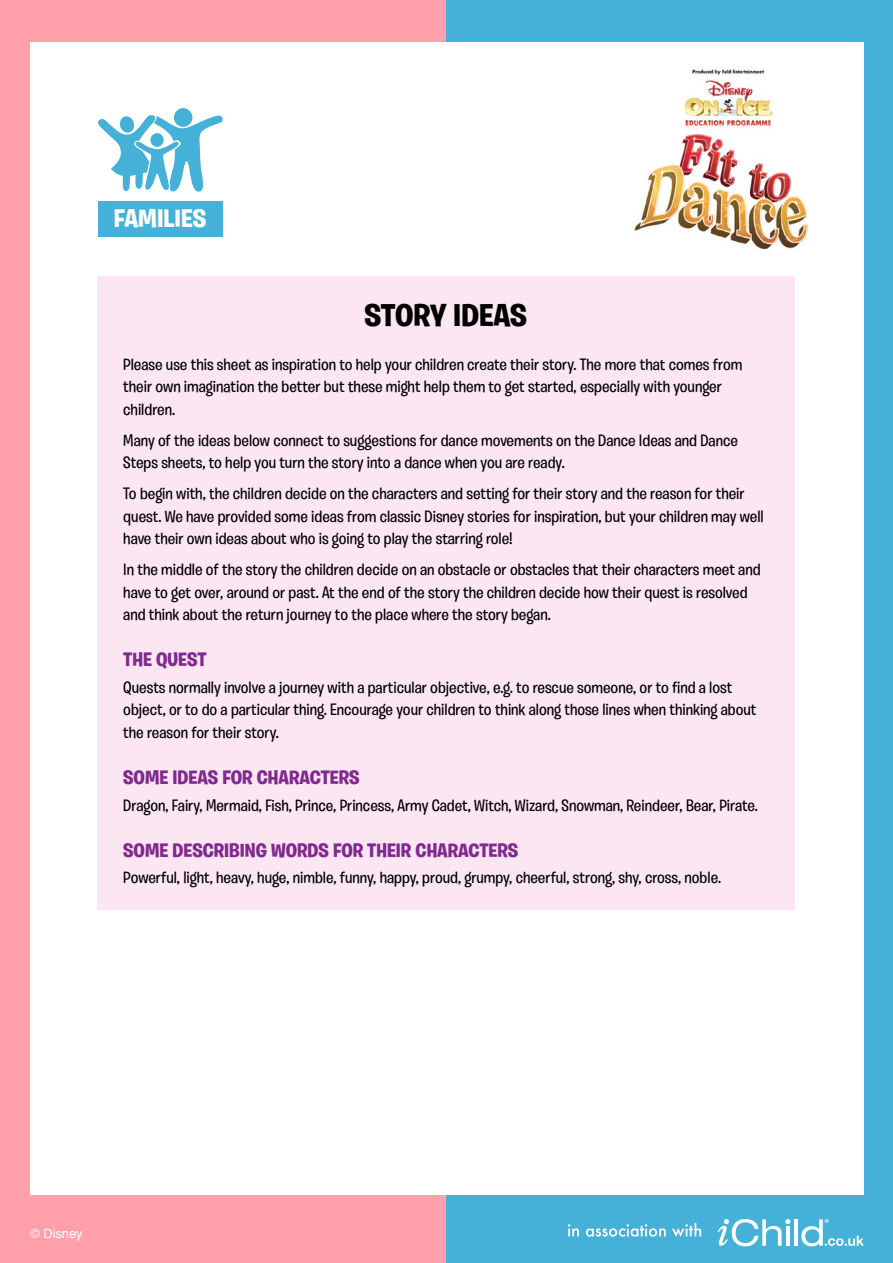
<style>
.page{position:relative;width:893px;height:1263px;background:#ffa0ab}
.page>*{position:absolute;margin:0;border:0;box-sizing:border-box;transform-origin:0 0}
.t1{font:700 31.5px "Burbank Big";letter-spacing:-.005em;color:#000}
.t2{font:700 25.5px "Burbank Big";color:#fff}
.t3{font:700 19.5px "Burbank Big";color:#802990}
.t4{font:500 16.5px/22.5px "Burbank Big";color:#000}
.t5{font:12.75px "Helvetica";color:#fff}
</style>
<div class="page">
<div style="left:446px;top:0;width:447px;height:1263px;background:#45b1d9"></div>
<div style="left:30px;top:43px;width:833px;height:1152px;background:#fff"></div>
<img style="left:634px;top:69px;width:175px;height:180px">
<svg style="left:568px;top:1224px;width:11px;height:12px"></svg>
<svg style="left:586px;top:1224px;width:80px;height:12px"></svg>
<svg style="left:672px;top:1223px;width:29px;height:14px"></svg>
<hr style="left:794px;top:1219px;width:4px;height:27px;background:#fff">
<svg style="left:717px;top:1219px;width:73px;height:27px"></svg>
<svg style="left:801px;top:1219px;width:63px;height:27px"></svg>
<div style="left:174px;top:108px;width:18px;height:19px;background:#45b1d9;border-radius:50%"></div>
<svg style="left:98px;top:112px;width:125px;height:80px"></svg>
<div style="left:98px;top:201px;width:124px;height:36px;background:#45b1d9"></div>
<div style="left:98px;top:276px;width:697px;height:634px;background:#fce6f2"></div>
<h2 class="t2" style="left:114px;top:203px;width:94px">FAMILIES</h2>
<h1 class="t1" style="left:364px;top:296px;width:164px">STORY IDEAS</h1>
<p class="t4" style="left:123px;top:353px;width:620px">Please use this sheet as inspiration to help your children create their story. The more that comes from their own imagination the better but these might help them to get started, especially with younger children.</p>
<p class="t4" style="left:123px;top:429px;width:616px">Many of the ideas below connect to suggestions for dance movements on the Dance Ideas and Dance<br>Steps sheets, to help you turn the story into a dance when you are ready.</p>
<p class="t4" style="left:123px;top:482px;width:642px">To begin with, the children decide on the characters and setting for their story and the reason for their quest. We have provided some ideas from classic Disney stories for inspiration, but your children may well have their own ideas about who is going to play the starring role!</p>
<p class="t4" style="left:123px;top:558px;width:639px">In the middle of the story the children decide on an obstacle or obstacles that their characters meet and have to get over, around or past. At the end of the story the children decide how their quest is resolved and think about the return journey to the place where the story began.</p>
<p class="t3" style="left:123px;top:648px;width:85px">THE QUEST</p>
<p class="t4" style="left:123px;top:676px;width:635px">Quests normally involve a journey with a particular objective, e.g. to rescue someone, or to find a lost object, or to do a particular thing. Encourage your children to think along those lines when thinking about the reason for their story.</p>
<p class="t3" style="left:123px;top:765px;width:238px">SOME IDEAS FOR CHARACTERS</p>
<p class="t4" style="left:123px;top:794px;width:636px">Dragon, Fairy, Mermaid, Fish, Prince, Princess, Army Cadet, Witch, Wizard, Snowman, Reindeer, Bear, Pirate.</p>
<p class="t3" style="left:123px;top:838px;width:396px">SOME DESCRIBING WORDS FOR THEIR CHARACTERS</p>
<p class="t4" style="left:123px;top:867px;width:599px">Powerful, light, heavy, huge, nimble, funny, happy, proud, grumpy, cheerful, strong, shy, cross, noble.</p>
<p class="t5" style="left:30px;top:1224px;width:54px">© Disney</p>
</div>
